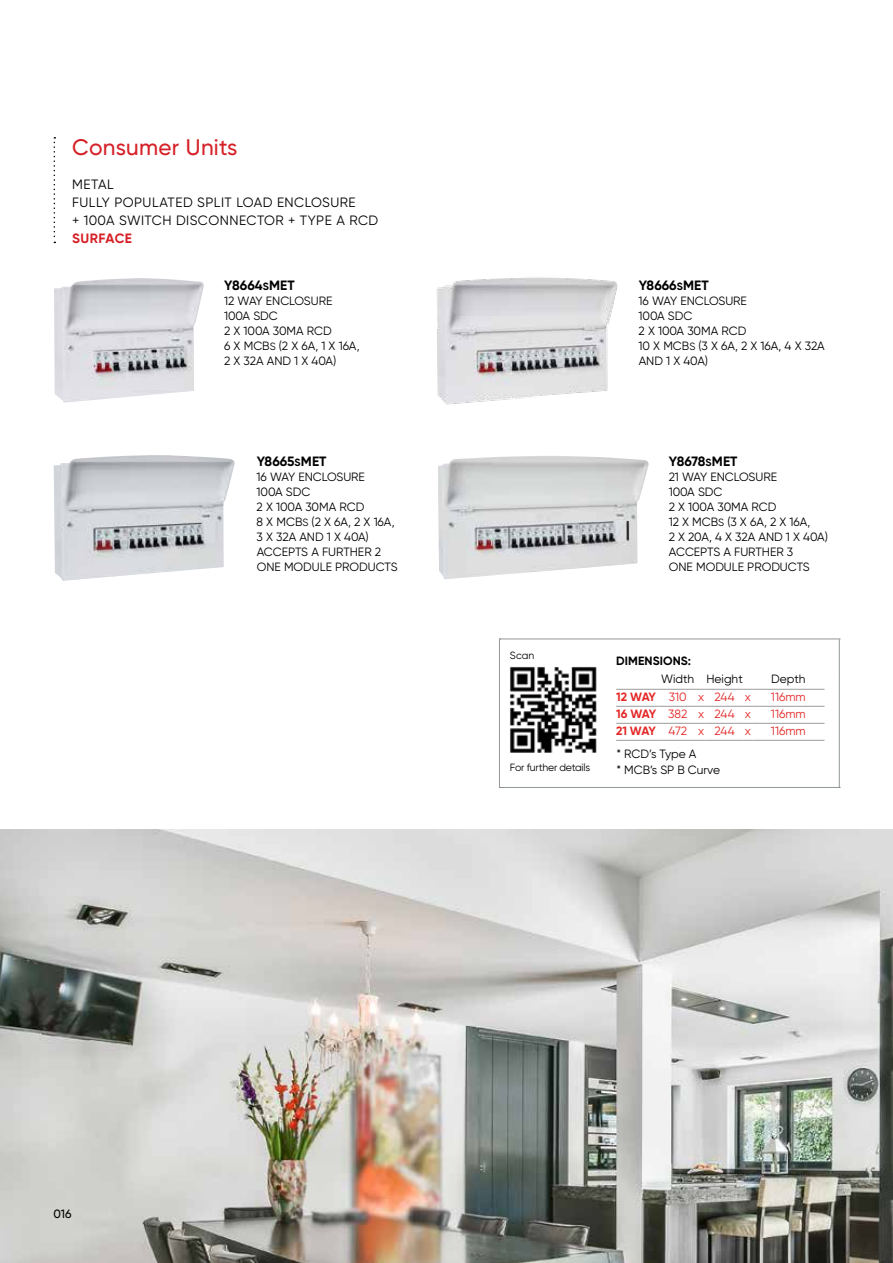
<style>
.page{position:relative;width:893px;height:1263px;background:#fff}
.page>*{position:absolute;margin:0;border:0;box-sizing:border-box;transform-origin:0 0}
.t1{font:500 22.5px "Gilroy";letter-spacing:.01em;color:#d62027}
.t2{font:13.5px/18px "Gilroy";letter-spacing:.035em;color:#000}
.t3{font:700 13.5px "Gilroy";letter-spacing:.01em;color:#000}
.t4{font:700 13.5px "Gilroy";letter-spacing:.03em;color:#d62027}
.t5{font:12px/15px "Gilroy";color:#000}
.t6{font:12px "Gilroy";color:#e32726}
.t7{font:700 12px "Gilroy";letter-spacing:.01em;color:#000}
.t8{font:500 12px "Gilroy";color:#000}
.t9{font:10.5px "Gilroy";letter-spacing:-.02em;color:#000}
.s1{font-size:10.5px}
.s2{font-weight:700}
</style>
<div class="page">
<svg style="left:499px;top:639px;width:341px;height:149px"></svg>
<hr style="left:752px;top:740px;width:72px;height:1px;background:#9d9c9c">
<svg style="left:54px;top:137px;width:1px;height:106px"></svg>
<img style="left:510px;top:666px;width:86px;height:86px">
<img style="left:0;top:829px;width:332px;height:434px">
<img style="left:54px;top:278px;width:150px;height:125px">
<img style="left:54px;top:455px;width:181px;height:126px">
<img style="left:437px;top:277px;width:181px;height:128px">
<img style="left:438px;top:456px;width:211px;height:124px">
<img style="left:332px;top:829px;width:561px;height:434px">
<h1 class="t1" style="left:72px;top:133px;width:167px">Consumer Units</h1>
<p class="t2" style="left:72px;top:175px;width:308px">METAL<br>FULLY POPULATED SPLIT LOAD ENCLOSURE<br>+ 100A SWITCH DISCONNECTOR + TYPE A RCD</p>
<p class="t4" style="left:72px;top:230px;width:61px">SURFACE</p>
<p class="t3" style="left:224px;top:277px;width:72px">Y8664<span class="s1">S</span>MET</p>
<p class="t5" style="left:224px;top:293px;width:137px">12 WAY ENCLOSURE<br>100A SDC<br>2 X 100A 30MA RCD<br>6 X MCB<span class="s1">S</span> (2 X 6A, 1 X 16A,<br>2 X 32A AND 1 X 40A)</p>
<p class="t3" style="left:257px;top:453px;width:71px">Y8665<span class="s1">S</span>MET</p>
<p class="t5" style="left:257px;top:469px;width:143px">16 WAY ENCLOSURE<br>100A SDC<br>2 X 100A 30MA RCD<br>8 X MCB<span class="s1">S</span> (2 X 6A, 2 X 16A,<br>3 X 32A AND 1 X 40A)<br>ACCEPTS A FURTHER 2<br>ONE MODULE PRODUCTS</p>
<p class="t3" style="left:639px;top:277px;width:72px">Y8666<span class="s1">S</span>MET</p>
<p class="t5" style="left:639px;top:293px;width:188px">16 WAY ENCLOSURE<br>100A SDC<br>2 X 100A 30MA RCD<br>10 X MCB<span class="s1">S</span> (3 X 6A, 2 X 16A, 4 X 32A<br>AND 1 X 40A)</p>
<p class="t3" style="left:669px;top:453px;width:70px">Y8678<span class="s1">S</span>MET</p>
<p class="t5" style="left:669px;top:469px;width:161px">21 WAY ENCLOSURE<br>100A SDC<br>2 X 100A 30MA RCD<br>12 X MCB<span class="s1">S</span> (3 X 6A, 2 X 16A,<br>2 X 20A, 4 X 32A AND 1 X 40A)<br>ACCEPTS A FURTHER 3<br>ONE MODULE PRODUCTS</p>
<p class="t9" style="left:510px;top:649px;width:26px">Scan</p>
<p class="t9" style="left:510px;top:761px;width:82px">For further details</p>
<p class="t7" style="left:616px;top:653px;width:76px">DIMENSIONS:</p>
<p class="t5" style="left:661px;top:672px;width:83px">Width Height</p>
<p class="t5" style="left:771px;top:672px;width:36px">Depth</p>
<p class="t6" style="left:616px;top:689px;width:136px"><span class="s2">12 WAY</span> 310 x 244 x</p>
<p class="t6" style="left:771px;top:689px;width:36px">116mm</p>
<p class="t6" style="left:616px;top:706px;width:136px"><span class="s2">16 WAY</span> 382 x 244 x</p>
<p class="t6" style="left:771px;top:706px;width:36px">116mm</p>
<p class="t6" style="left:616px;top:723px;width:136px"><span class="s2">21 WAY</span> 472 x 244 x</p>
<p class="t6" style="left:771px;top:723px;width:36px">116mm</p>
<p class="t5" style="left:617px;top:746px;width:105px;line-height:15.6px">* RCD’s Type A<br>* MCB’s SP B Curve</p>
<p class="t8" style="left:54px;top:1206px;width:20px">016</p>
</div>
